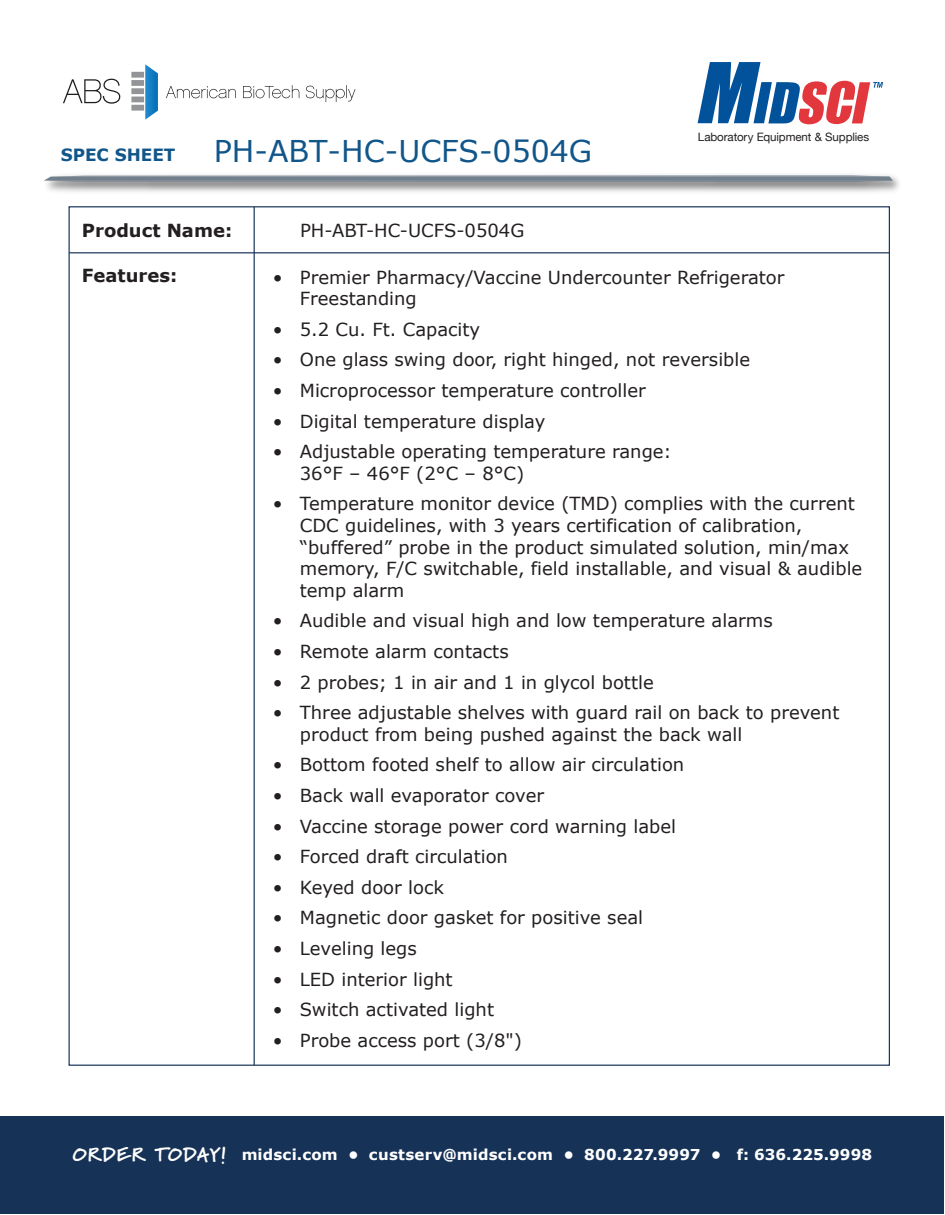
<style>
.page{position:relative;width:945px;height:1215px;background:#fff}
.page>*{position:absolute;margin:0;border:0;box-sizing:border-box;transform-origin:0 0}
.t1{font:30px "Verdana";color:#11568a}
.t2{font:18px/21.6px "Verdana";color:#231f20}
.t3{font:700 18px "Verdana";color:#231f20}
.t4{font:700 16.95px "Verdana";color:#11568a}
.t5{font:700 15px "Verdana";letter-spacing:.01em;color:#fff}
.t6{font:11.55px "Helvetica Neue";letter-spacing:-.01em;color:#231f20}
.s1{font-family:"Marydale";font-weight:900;font-size:19.5px}
</style>
<div class="page">
<svg style="left:63px;top:79px;width:57px;height:25px"></svg>
<svg style="left:166px;top:86px;width:70px;height:12px"></svg>
<svg style="left:243px;top:85px;width:56px;height:13px"></svg>
<svg style="left:306px;top:85px;width:49px;height:17px"></svg>
<div style="left:131px;top:105px;width:13px;height:6px;background:#929497"></div>
<div style="left:131px;top:97px;width:13px;height:5px;background:#929497"></div>
<div style="left:131px;top:88px;width:13px;height:6px;background:#929497"></div>
<div style="left:131px;top:80px;width:13px;height:6px;background:#929497"></div>
<div style="left:131px;top:72px;width:13px;height:6px;background:#929497"></div>
<svg style="left:145px;top:64px;width:13px;height:56px"></svg>
<svg style="left:44px;top:175px;width:849px;height:7px;background:#86909b"></svg>
<div style="left:0;top:1116px;width:944px;height:98px;background:#163257"></div>
<svg style="left:698px;top:62px;width:185px;height:62px"></svg>
<hr style="left:69px;top:252px;width:820px;height:1px;background:#163257">
<hr style="left:254px;top:207px;width:1px;height:858px;background:#163257">
<p class="t4" style="left:61px;top:144px;width:116px">SPEC SHEET</p>
<h1 class="t1" style="left:214px;top:132px;width:380px">PH-ABT-HC-UCFS-0504G</h1>
<p class="t6" style="left:698px;top:128px;width:173px">Laboratory Equipment &amp; Supplies</p>
<p class="t3" style="left:82px;top:219px;width:152px">Product Name:</p>
<p class="t3" style="left:82px;top:263px;width:97px">Features:</p>
<p class="t2" style="left:300px;top:220px;width:226px">PH-ABT-HC-UCFS-0504G</p>
<p class="t2" style="left:300px;top:267px;width:486px;text-indent:-27px">• Premier Pharmacy/Vaccine Undercounter Refrigerator<br>Freestanding</p>
<p class="t2" style="left:273px;top:319px;width:209px">• 5.2 Cu. Ft. Capacity</p>
<p class="t2" style="left:273px;top:349px;width:479px">• One glass swing door, right hinged, not reversible</p>
<p class="t2" style="left:273px;top:380px;width:375px">• Microprocessor temperature controller</p>
<p class="t2" style="left:273px;top:411px;width:274px">• Digital temperature display</p>
<p class="t2" style="left:300px;top:441px;width:373px;text-indent:-27px">• Adjustable operating temperature range:<br>36°F – 46°F (2°C – 8°C)</p>
<p class="t2" style="left:300px;top:493px;width:564px;text-indent:-27px">• Temperature monitor device (TMD) complies with the current CDC guidelines, with 3 years certification of calibration, “buffered” probe in the product simulated solution, min/max memory, F/C switchable, field installable, and visual &amp; audible temp alarm</p>
<p class="t2" style="left:273px;top:610px;width:501px">• Audible and visual high and low temperature alarms</p>
<p class="t2" style="left:273px;top:641px;width:237px">• Remote alarm contacts</p>
<p class="t2" style="left:273px;top:672px;width:382px">• 2 probes; 1 in air and 1 in glycol bottle</p>
<p class="t2" style="left:300px;top:702px;width:541px;text-indent:-27px">• Three adjustable shelves with guard rail on back to prevent product from being pushed against the back wall</p>
<p class="t2" style="left:273px;top:754px;width:413px">• Bottom footed shelf to allow air circulation</p>
<p class="t2" style="left:273px;top:785px;width:273px">• Back wall evaporator cover</p>
<p class="t2" style="left:273px;top:816px;width:405px">• Vaccine storage power cord warning label</p>
<p class="t2" style="left:273px;top:846px;width:237px">• Forced draft circulation</p>
<p class="t2" style="left:273px;top:877px;width:173px">• Keyed door lock</p>
<p class="t2" style="left:273px;top:907px;width:372px">• Magnetic door gasket for positive seal</p>
<p class="t2" style="left:273px;top:938px;width:146px">• Leveling legs</p>
<p class="t2" style="left:273px;top:969px;width:181px">• LED interior light</p>
<p class="t2" style="left:273px;top:999px;width:223px">• Switch activated light</p>
<p class="t2" style="left:273px;top:1030px;width:251px">• Probe access port (3/8")</p>
<p class="t5" style="left:73px;top:1145px;width:801px"><span class="s1">ORDER TODAY!</span> midsci.com • custserv@midsci.com • 800.227.9997 • f: 636.225.9998</p>
</div>
